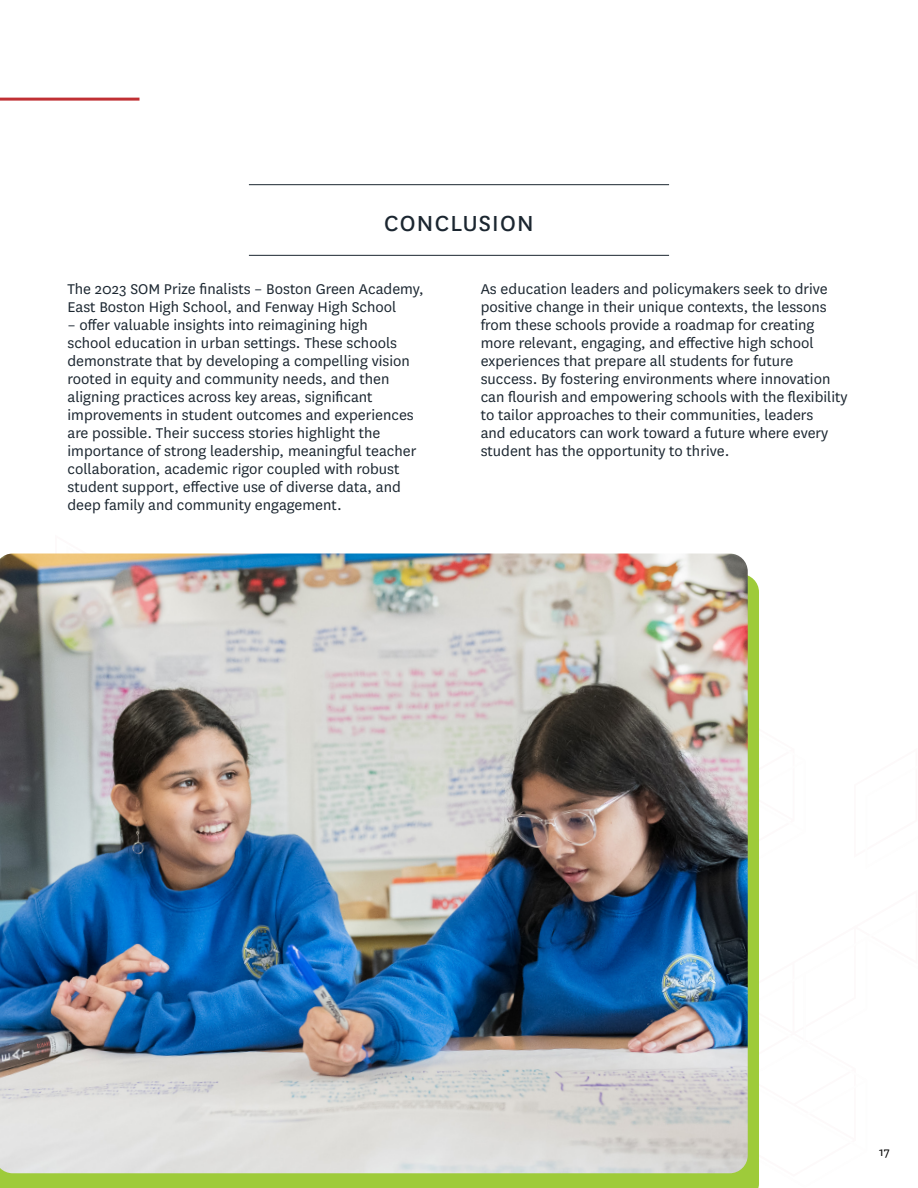
<style>
.page{position:relative;width:918px;height:1188px;background:#fff}
.page>*{position:absolute;margin:0;border:0;box-sizing:border-box;transform-origin:0 0}
.Chapter_Title_-_Align_Left{font:25.5px "National";letter-spacing:.05em;color:#1b2630}
.Body_Text{font:16.5px/18px "National";color:#1b2630}
.t1{font:13.5px "National";color:#000}
</style>
<div class="page">
<div style="left:0;top:575px;width:759px;height:613px;background:#9ecb3a"></div>
<hr style="left:249px;top:184px;width:420px;height:1px;background:#1b2630">
<hr style="left:249px;top:255px;width:420px;height:1px;background:#1b2630">
<hr style="left:0;top:98px;width:140px;height:3px;background:#c03034">
<img style="left:0;top:554px;width:748px;height:619px">
<p class="Chapter_Title_-_Align_Left" style="left:384px;top:206px;width:151px">CONCLUSION</p>
<p class="Body_Text" style="left:68px;top:279px;width:358px">The 2023 SOM Prize finalists – Boston Green Academy,<br>East Boston High School, and Fenway High School</p>
<p class="Body_Text" style="left:68px;top:315px;width:351px">– offer valuable insights into reimagining high<br>school education in urban settings. These schools demonstrate that by developing a compelling vision rooted in equity and community needs, and then aligning practices across key areas, significant improvements in student outcomes and experiences are possible. Their success stories highlight the importance of strong leadership, meaningful teacher collaboration, academic rigor coupled with robust student support, effective use of diverse data, and deep family and community engagement.</p>
<p class="Body_Text" style="left:481px;top:279px;width:368px">As education leaders and policymakers seek to drive positive change in their unique contexts, the lessons from these schools provide a roadmap for creating more relevant, engaging, and effective high school experiences that prepare all students for future success. By fostering environments where innovation can flourish and empowering schools with the flexibility to tailor approaches to their communities, leaders<br>and educators can work toward a future where every student has the opportunity to thrive.</p>
<p class="t1" style="left:879px;top:1143px;width:12px">17</p>
</div>
